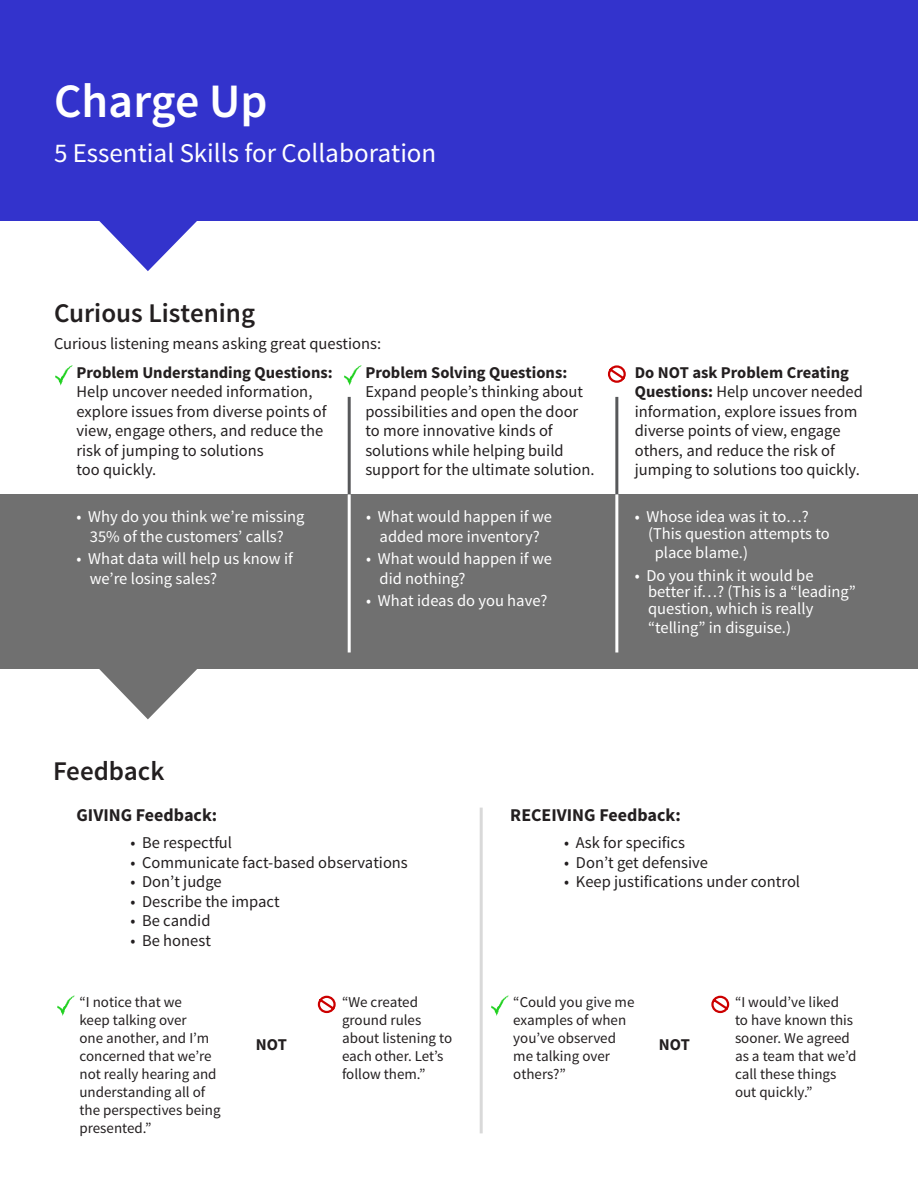
<style>
.page{position:relative;width:918px;height:1188px;background:#fff}
.page>*{position:absolute;margin:0;border:0;box-sizing:border-box;transform-origin:0 0}
.t1{font:600 48px "Source Sans Pro";color:#fff}
.t2{font:27px "Source Sans Pro";color:#fff}
.t3{font:600 27px "Source Sans Pro";color:#231f20}
.t4{font:700 18px "Source Sans Pro";color:#231f20}
.t5{font:16.5px/19.5px "Source Sans Pro";color:#231f20}
.t6{font:16.5px/19.5px "Source Sans Pro";color:#fff}
.t7{font:700 16.5px "Source Sans Pro";letter-spacing:-.01em;color:#231f20}
.t8{font:15px/18px "Source Sans Pro";color:#231f20}
.s1{font-weight:700}
</style>
<div class="page">
<div style="left:0;top:494px;width:918px;height:175px;background:#707070"></div>
<svg style="left:96px;top:220px;width:105px;height:51px"></svg>
<div style="left:0;top:0;width:918px;height:220px;background:#33c"></div>
<svg style="left:344px;top:365px;width:18px;height:21px"></svg>
<svg style="left:607px;top:365px;width:19px;height:18px"></svg>
<svg style="left:55px;top:365px;width:18px;height:21px"></svg>
<svg style="left:57px;top:996px;width:18px;height:20px"></svg>
<svg style="left:317px;top:995px;width:19px;height:19px"></svg>
<svg style="left:491px;top:996px;width:18px;height:20px"></svg>
<svg style="left:711px;top:995px;width:19px;height:19px"></svg>
<svg style="left:99px;top:669px;width:98px;height:50px"></svg>
<hr style="left:480px;top:808px;width:3px;height:325px;background:#d9d9d9">
<hr style="left:348px;top:397px;width:3px;height:98px;background:#57585a">
<hr style="left:348px;top:494px;width:3px;height:159px;background:#fff">
<hr style="left:615px;top:397px;width:3px;height:98px;background:#57585a">
<hr style="left:615px;top:494px;width:3px;height:159px;background:#fff">
<p class="t1" style="left:54px;top:71px;width:215px">Charge Up</p>
<p class="t2" style="left:54px;top:136px;width:384px">5 Essential Skills for Collaboration</p>
<p class="t3" style="left:54px;top:296px;width:203px">Curious Listening</p>
<p class="t5" style="left:54px;top:334px;width:329px">Curious listening means asking great questions:</p>
<p class="t5" style="left:76px;top:363px;width:258px"><span class="s1">Problem Understanding Questions:<br></span>Help uncover needed information, explore issues from diverse points of view, engage others, and reduce the risk of jumping to solutions<br>too quickly.</p>
<p class="t5" style="left:365px;top:363px;width:231px"><span class="s1">Problem Solving Questions:<br></span>Expand people’s thinking about possibilities and open the door to more innovative kinds of solutions while helping build support for the ultimate solution.</p>
<p class="t5" style="left:635px;top:363px;width:230px"><span class="s1">Do NOT ask Problem Creating<br>Questions:</span> Help uncover needed information, explore issues from diverse points of view, engage others, and reduce the risk of jumping to solutions too quickly.</p>
<p class="t6" style="left:76px;top:507px;width:229px;text-align:center">• Why do you think we’re missing<br>35% of the customers’ calls?</p>
<p class="t6" style="left:90px;top:549px;width:205px;text-indent:-13px">• What data will help us know if we’re losing sales?</p>
<p class="t6" style="left:366px;top:507px;width:187px;text-align:center">• What would happen if we added more inventory?</p>
<p class="t6" style="left:380px;top:549px;width:174px;text-indent:-13px">• What would happen if we did nothing?</p>
<p class="t6" style="left:366px;top:591px;width:183px">• What ideas do you have?</p>
<p class="t6" style="left:648px;top:509px;width:183px;line-height:16.5px;text-indent:-13px">• Whose idea was it to…? (This question attempts to</p>
<p class="t6" style="left:655px;top:543px;width:95px">place blame.)</p>
<p class="t6" style="left:648px;top:567px;width:209px;line-height:16.5px;text-indent:-13px">• Do you think it would be better if…? (This is a “leading” question, which is really</p>
<p class="t6" style="left:648px;top:618px;width:144px">“telling” in disguise.)</p>
<p class="t3" style="left:53px;top:754px;width:113px">Feedback</p>
<p class="t4" style="left:76px;top:804px;width:142px">GIVING Feedback:</p>
<p class="t5" style="left:131px;top:833px;width:103px">• Be respectful</p>
<p class="t5" style="left:131px;top:853px;width:279px">• Communicate fact-based observations</p>
<p class="t5" style="left:131px;top:872px;width:93px">• Don’t judge</p>
<p class="t5" style="left:131px;top:892px;width:151px">• Describe the impact</p>
<p class="t5" style="left:131px;top:911px;width:82px">• Be candid</p>
<p class="t5" style="left:131px;top:931px;width:82px">• Be honest</p>
<p class="t4" style="left:510px;top:804px;width:172px">RECEIVING Feedback:</p>
<p class="t5" style="left:564px;top:833px;width:122px">• Ask for specifics</p>
<p class="t5" style="left:564px;top:853px;width:145px">• Don’t get defensive</p>
<p class="t5" style="left:564px;top:872px;width:237px">• Keep justifications under control</p>
<p class="t8" style="left:80px;top:993px;width:143px">“I notice that we<br>keep talking over<br>one another, and I’m concerned that we’re not really hearing and understanding all of the perspectives being presented.”</p>
<p class="t8" style="left:342px;top:993px;width:112px">“We created ground rules about listening to each other. Let’s follow them.”</p>
<p class="t8" style="left:513px;top:993px;width:123px">“Could you give me examples of when you’ve observed me talking over others?”</p>
<p class="t8" style="left:735px;top:993px;width:123px">“I would’ve liked<br>to have known this sooner. We agreed as a team that we’d call these things out quickly.”</p>
<p class="t7" style="left:256px;top:1034px;width:33px">NOT</p>
<p class="t7" style="left:659px;top:1034px;width:33px">NOT</p>
</div>
